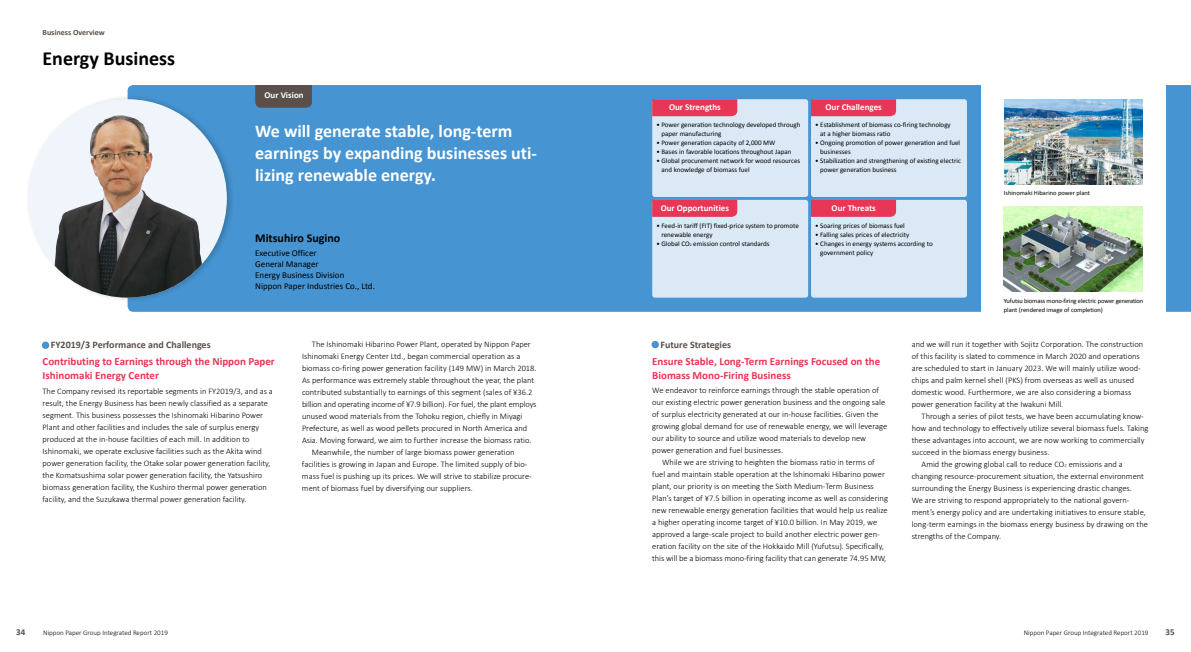
<style>
.page{position:relative;width:1191px;height:652px;background:#fff}
.page>*{position:absolute;margin:0;border:0;box-sizing:border-box;transform-origin:0 0}
.t1{font:700 20px "Calibri";color:#000}
.t2{font:700 18px/22px "Calibri";color:#fff}
.t3{font:700 12px "Calibri";color:#000}
.t4{font:700 11px/14px "Calibri";color:#e73656}
.t5{font:700 10px "Calibri";color:#5a4f4a}
.t6{font:9px/11px "Calibri";color:#000}
.t7{font:700 9px "Calibri";color:#fff}
.t8{font:700 9px "Calibri";color:#5a4f4a}
.t9{font:300 8.5px/12px "Calibri";color:#000}
.t10{font:700 8px "Calibri";color:#5a4f4a}
.t11{font:7px/9px "Calibri";color:#000}
.t12{font:300 7px "Calibri";color:#000}
.t13{font:6.5px/9px "Calibri";letter-spacing:-.01em;color:#000}
.s1{color:#4694d1}
.s2{font-size:3.8px}
.s3{font-size:4.7px}
</style>
<div class="page">
<div style="left:128px;top:85px;width:1063px;height:227px;background:#4694d1"></div>
<div style="left:25px;top:94px;width:210px;height:209px;background:#000;opacity:.2"></div>
<div style="left:28px;top:99px;width:199px;height:199px;background:#f0f5fb;border-radius:50%"></div>
<img style="left:55px;top:115px;width:147px;height:183px">
<svg style="left:41px;top:341px;width:9px;height:8px"></svg>
<svg style="left:651px;top:341px;width:8px;height:8px"></svg>
<div style="left:652px;top:99px;width:156px;height:98px;background:#dae9f5;border-radius:3px"></div>
<div style="left:652px;top:200px;width:156px;height:98px;background:#dae9f5;border-radius:3px"></div>
<div style="left:811px;top:99px;width:156px;height:98px;background:#dae9f5;border-radius:3px"></div>
<div style="left:811px;top:200px;width:156px;height:98px;background:#dae9f5;border-radius:3px"></div>
<div style="left:981px;top:77px;width:184px;height:235px;background:#fff"></div>
<img style="left:1003px;top:207px;width:139px;height:85px">
<img style="left:1004px;top:99px;width:138px;height:85px">
<svg style="left:255px;top:85px;width:57px;height:23px"></svg>
<svg style="left:652px;top:99px;width:85px;height:17px"></svg>
<svg style="left:652px;top:200px;width:85px;height:17px"></svg>
<svg style="left:811px;top:99px;width:85px;height:17px"></svg>
<svg style="left:811px;top:200px;width:85px;height:17px"></svg>
<p class="t10" style="left:43px;top:27px;width:64px">Business Overview</p>
<h1 class="t1" style="left:43px;top:45px;width:134px">Energy Business</h1>
<p class="t7" style="left:264px;top:90px;width:41px">Our Vision</p>
<h2 class="t2" style="left:255px;top:120px;width:283px">We will generate stable, long-term earnings by expanding businesses uti&shy;lizing renewable energy.</h2>
<h3 class="t3" style="left:255px;top:231px;width:87px">Mitsuhiro Sugino</h3>
<p class="t6" style="left:255px;top:248px;width:121px">Executive Officer<br>General Manager<br>Energy Business Division<br>Nippon Paper Industries Co., Ltd.</p>
<p class="t5" style="left:43px;top:339px;width:170px"><span class="s1">●</span> FY2019/3 Performance and Challenges</p>
<p class="t4" style="left:43px;top:354px;width:234px">Contributing to Earnings through the Nippon Paper<br>Ishinomaki Energy Center</p>
<p class="t9" style="left:43px;top:385px;width:232px">The Company revised its reportable segments in FY2019/3, and as a result, the Energy Business has been newly classified as a separate segment. This business possesses the Ishinomaki Hibarino Power Plant and other facilities and includes the sale of surplus energy produced at the in-house facilities of each mill. In addition to Ishinomaki, we operate exclusive facilities such as the Akita wind power generation facility, the Otake solar power generation facility, the Komatsushima solar power generation facility, the Yatsushiro biomass generation facility, the Kushiro thermal power generation facility, and the Suzukawa thermal power generation facility.</p>
<p class="t9" style="left:312px;top:337px;width:220px">The Ishinomaki Hibarino Power Plant, operated by Nippon Paper</p>
<p class="t9" style="left:302px;top:349px;width:220px">Ishinomaki Energy Center Ltd., began commercial operation as a</p>
<p class="t9" style="left:302px;top:361px;width:236px">biomass co-firing power generation facility (149 MW) in March 2018.</p>
<p class="t9" style="left:302px;top:373px;width:234px">As performance was extremely stable throughout the year, the plant</p>
<p class="t9" style="left:302px;top:385px;width:232px">contributed substantially to earnings of this segment (sales of ¥36.2</p>
<p class="t9" style="left:302px;top:397px;width:236px">billion and operating income of ¥7.9 billion). For fuel, the plant employs</p>
<p class="t9" style="left:302px;top:409px;width:222px">unused wood materials from the Tohoku region, chiefly in Miyagi</p>
<p class="t9" style="left:302px;top:421px;width:227px">Prefecture, as well as wood pellets procured in North America and</p>
<p class="t9" style="left:302px;top:433px;width:231px">Asia. Moving forward, we aim to further increase the biomass ratio.</p>
<p class="t9" style="left:312px;top:445px;width:204px">Meanwhile, the number of large biomass power generation</p>
<p class="t9" style="left:302px;top:457px;width:227px">facilities is growing in Japan and Europe. The limited supply of bio-</p>
<p class="t9" style="left:302px;top:469px;width:231px">mass fuel is pushing up its prices. We will strive to stabilize procure-</p>
<p class="t9" style="left:302px;top:481px;width:172px">ment of biomass fuel by diversifying our suppliers.</p>
<p class="t7" style="left:669px;top:101px;width:53px">Our Strengths</p>
<p class="t7" style="left:825px;top:101px;width:58px">Our Challenges</p>
<p class="t11" style="left:661px;top:120px;width:141px;text-indent:-5px">• Power generation technology developed through paper manufacturing</p>
<p class="t11" style="left:656px;top:138px;width:120px">• Power generation capacity of 2,000 MW</p>
<p class="t11" style="left:656px;top:147px;width:136px">• Bases in favorable locations throughout Japan</p>
<p class="t11" style="left:661px;top:156px;width:140px;text-indent:-5px">• Global procurement network for wood resources and knowledge of biomass fuel</p>
<p class="t11" style="left:820px;top:120px;width:132px;text-indent:-5px">• Establishment of biomass co-firing technology at a higher biomass ratio</p>
<p class="t11" style="left:820px;top:138px;width:141px;text-indent:-5px">• Ongoing promotion of power generation and fuel businesses</p>
<p class="t11" style="left:820px;top:156px;width:142px;text-indent:-5px">• Stabilization and strengthening of existing electric power generation business</p>
<p class="t13" style="left:1003px;top:188px;width:88px">Ishinomaki Hibarino power plant</p>
<p class="t7" style="left:660px;top:202px;width:70px">Our Opportunities</p>
<p class="t7" style="left:831px;top:202px;width:46px">Our Threats</p>
<p class="t11" style="left:661px;top:221px;width:139px;text-indent:-5px">• Feed-in tariff (FIT) fixed-price system to promote renewable energy</p>
<p class="t11" style="left:656px;top:239px;width:114px">• Global CO<span class="s2">2</span> emission control standards</p>
<p class="t11" style="left:815px;top:221px;width:91px">• Soaring prices of biomass fuel</p>
<p class="t11" style="left:815px;top:230px;width:96px">• Falling sales prices of electricity</p>
<p class="t11" style="left:820px;top:239px;width:114px;text-indent:-5px">• Changes in energy systems according to government policy</p>
<p class="t13" style="left:1003px;top:296px;width:141px">Yufutsu biomass mono-firing electric power generation plant (rendered image of completion)</p>
<p class="t5" style="left:652px;top:338px;width:80px"><span class="s1">●</span> Future Strategies</p>
<p class="t4" style="left:652px;top:354px;width:229px">Ensure Stable, Long-Term Earnings Focused on the<br>Biomass Mono-Firing Business</p>
<p class="t9" style="left:652px;top:384px;width:237px">We endeavor to reinforce earnings through the stable operation of our existing electric power generation business and the ongoing sale of surplus electricity generated at our in-house facilities. Given the growing global demand for use of renewable energy, we will leverage our ability to source and utilize wood materials to develop new power generation and fuel businesses.</p>
<p class="t9" style="left:652px;top:456px;width:237px;text-indent:10px">While we are striving to heighten the biomass ratio in terms of fuel and maintain stable operation at the Ishinomaki Hibarino power plant, our priority is on meeting the Sixth Medium-Term Business Plan’s target of ¥7.5 billion in operating income as well as considering new renewable energy generation facilities that would help us realize a higher operating income target of ¥10.0 billion. In May 2019, we approved a large-scale project to build another electric power gen&shy;eration facility on the site of the Hokkaido Mill (Yufutsu). Specifically, this will be a biomass mono-firing facility that can generate 74.95 MW,</p>
<p class="t9" style="left:911px;top:337px;width:233px">and we will run it together with Sojitz Corporation. The construction of this facility is slated to commence in March 2020 and operations are scheduled to start in January 2023. We will mainly utilize wood&shy;chips and palm kernel shell (PKS) from overseas as well as unused domestic wood. Furthermore, we are also considering a biomass power generation facility at the Iwakuni Mill.</p>
<p class="t9" style="left:921px;top:409px;width:224px">Through a series of pilot tests, we have been accumulating know-</p>
<p class="t9" style="left:911px;top:421px;width:238px">how and technology to effectively utilize several biomass fuels. Taking</p>
<p class="t9" style="left:911px;top:433px;width:234px">these advantages into account, we are now working to commercially</p>
<p class="t9" style="left:911px;top:445px;width:139px">succeed in the biomass energy business.</p>
<p class="t9" style="left:921px;top:457px;width:203px">Amid the growing global call to reduce CO<span class="s3">2</span> emissions and a</p>
<p class="t9" style="left:911px;top:469px;width:234px">changing resource-procurement situation, the external environment</p>
<p class="t9" style="left:911px;top:481px;width:222px">surrounding the Energy Business is experiencing drastic changes.</p>
<p class="t9" style="left:911px;top:493px;width:219px">We are striving to respond appropriately to the national govern-</p>
<p class="t9" style="left:911px;top:505px;width:236px">ment’s energy policy and are undertaking initiatives to ensure stable,</p>
<p class="t9" style="left:911px;top:517px;width:238px">long-term earnings in the biomass energy business by drawing on the</p>
<p class="t9" style="left:911px;top:529px;width:91px">strengths of the Company.</p>
<p class="t8" style="left:16px;top:626px;width:11px">34</p>
<p class="t12" style="left:43px;top:628px;width:126px">Nippon Paper Group Integrated Report 2019</p>
<p class="t12" style="left:1023px;top:628px;width:126px">Nippon Paper Group Integrated Report 2019</p>
<p class="t8" style="left:1165px;top:626px;width:11px">35</p>
</div>
